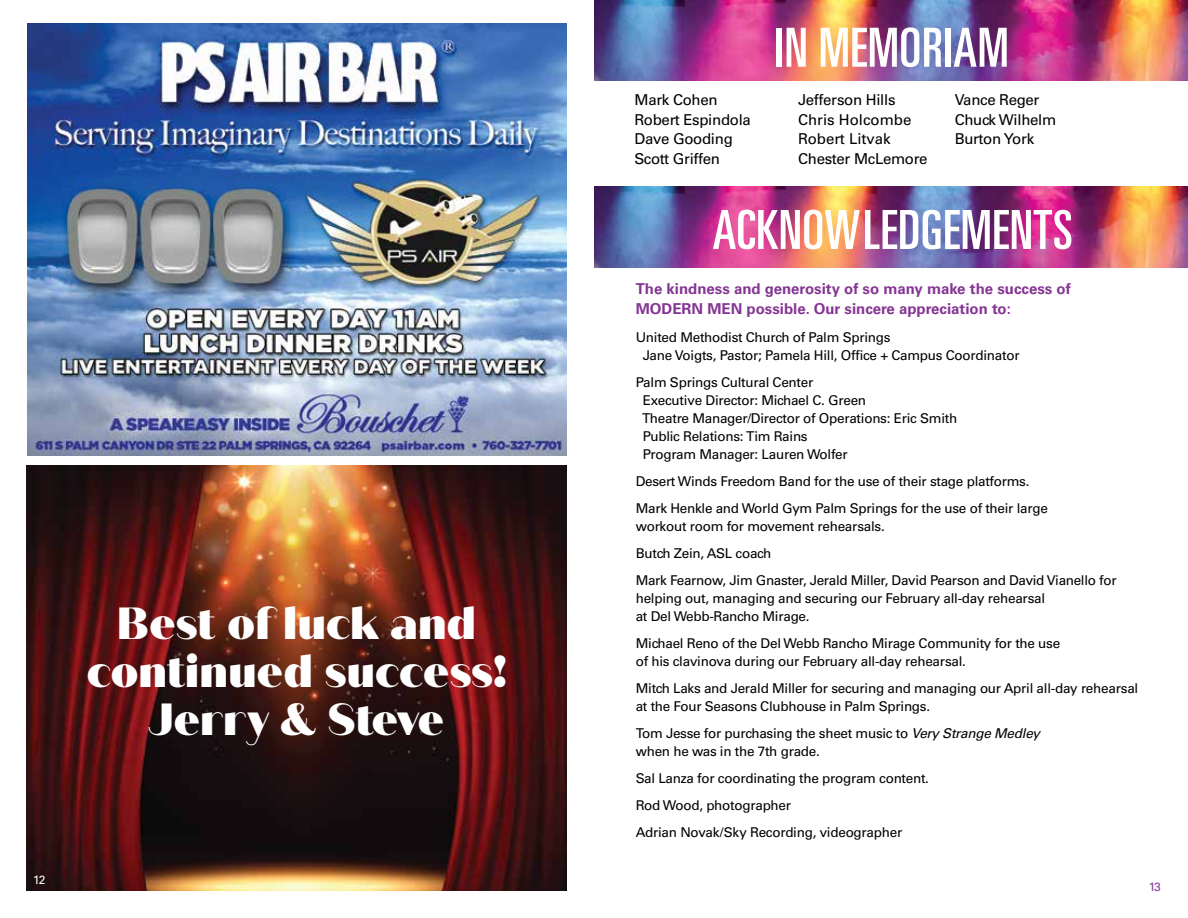
<style>
.page{position:relative;width:1188px;height:918px;background:#fff}
.page>*{position:absolute;margin:0;border:0;box-sizing:border-box;transform-origin:0 0}
.t1{font:54px "Univers LT Pro Ult Cond";letter-spacing:.01em;color:#fff}
.t2{font:900 45px/48px "Quiche Sans";letter-spacing:.015em;color:#fff;text-align:center}
.t3{font:15px/19.5px "Univers LT Pro 55 Roman";letter-spacing:-.02em;color:#000}
.t4{font:700 15px/19.5px "Univers LT Pro 65";color:#853694}
.t5{font:13.5px/18px "Univers LT Pro 55 Roman";letter-spacing:-.02em;color:#000}
.t6{font:12px "Univers LT Pro 55 Roman";color:#853694}
.t7{font:12px "Univers LT Pro 55 Roman";color:#fff}
.s1{font-family:"Univers LT Pro 55";font-style:italic}
</style>
<div class="page">
<img style="left:594px;top:187px;width:594px;height:81px">
<img style="left:594px;top:0;width:594px;height:81px">
<img style="left:28px;top:23px;width:539px;height:432px">
<img style="left:27px;top:465px;width:540px;height:426px">
<h2 class="t2" style="left:87px;top:600px;width:420px">Best of luck and continued success!<br>Jerry &amp; Steve</h2>
<p class="t7" style="left:33px;top:871px;width:14px">12</p>
<h1 class="t1" style="left:775px;top:10px;width:235px">IN MEMORIAM</h1>
<p class="t3" style="left:634px;top:89px;width:118px">Mark Cohen<br>Robert Espindola<br>Dave Gooding<br>Scott Griffen</p>
<p class="t3" style="left:798px;top:89px;width:131px">Jefferson Hills<br>Chris Holcombe<br>Robert Litvak<br>Chester McLemore</p>
<p class="t3" style="left:955px;top:89px;width:103px">Vance Reger<br>Chuck Wilhelm<br>Burton York</p>
<h1 class="t1" style="left:712px;top:193px;width:362px">ACKNOWLEDGEMENTS</h1>
<p class="t4" style="left:636px;top:278px;width:436px">The kindness and generosity of so many make the success of<br>MODERN MEN possible. Our sincere appreciation to:</p>
<p class="t5" style="left:643px;top:328px;width:378px;text-indent:-7px">United Methodist Church of Palm Springs<br>Jane Voigts, Pastor; Pamela Hill, Office + Campus Coordinator</p>
<p class="t5" style="left:642px;top:373px;width:317px;text-indent:-6px">Palm Springs Cultural Center<br>Executive Director: Michael C. Green<br>Theatre Manager/Director of Operations: Eric Smith Public Relations: Tim Rains<br>Program Manager: Lauren Wolfer</p>
<p class="t5" style="left:636px;top:467px;width:414px;line-height:27px">Desert Winds Freedom Band for the use of their stage platforms.<br>Mark Henkle and World Gym Palm Springs for the use of their large</p>
<p class="t5" style="left:636px;top:512px;width:482px;line-height:27px">workout room for movement rehearsals.<br>Butch Zein, ASL coach<br>Mark Fearnow, Jim Gnaster, Jerald Miller, David Pearson and David Vianello for</p>
<p class="t5" style="left:636px;top:589px;width:411px">helping out, managing and securing our February all-day rehearsal at Del Webb-Rancho Mirage.</p>
<p class="t5" style="left:636px;top:634px;width:426px">Michael Reno of the Del Webb Rancho Mirage Community for the use of his clavinova during our February all-day rehearsal.</p>
<p class="t5" style="left:636px;top:679px;width:504px">Mitch Laks and Jerald Miller for securing and managing our April all-day rehearsal at the Four Seasons Clubhouse in Palm Springs.</p>
<p class="t5" style="left:636px;top:724px;width:406px">Tom Jesse for purchasing the sheet music to <span class="s1">Very Strange Medley </span>when he was in the 7th grade.</p>
<p class="t5" style="left:636px;top:764px;width:295px;line-height:27px">Sal Lanza for coordinating the program content.<br>Rod Wood, photographer<br>Adrian Novak/Sky Recording, videographer</p>
<p class="t6" style="left:1149px;top:879px;width:14px">13</p>
</div>
